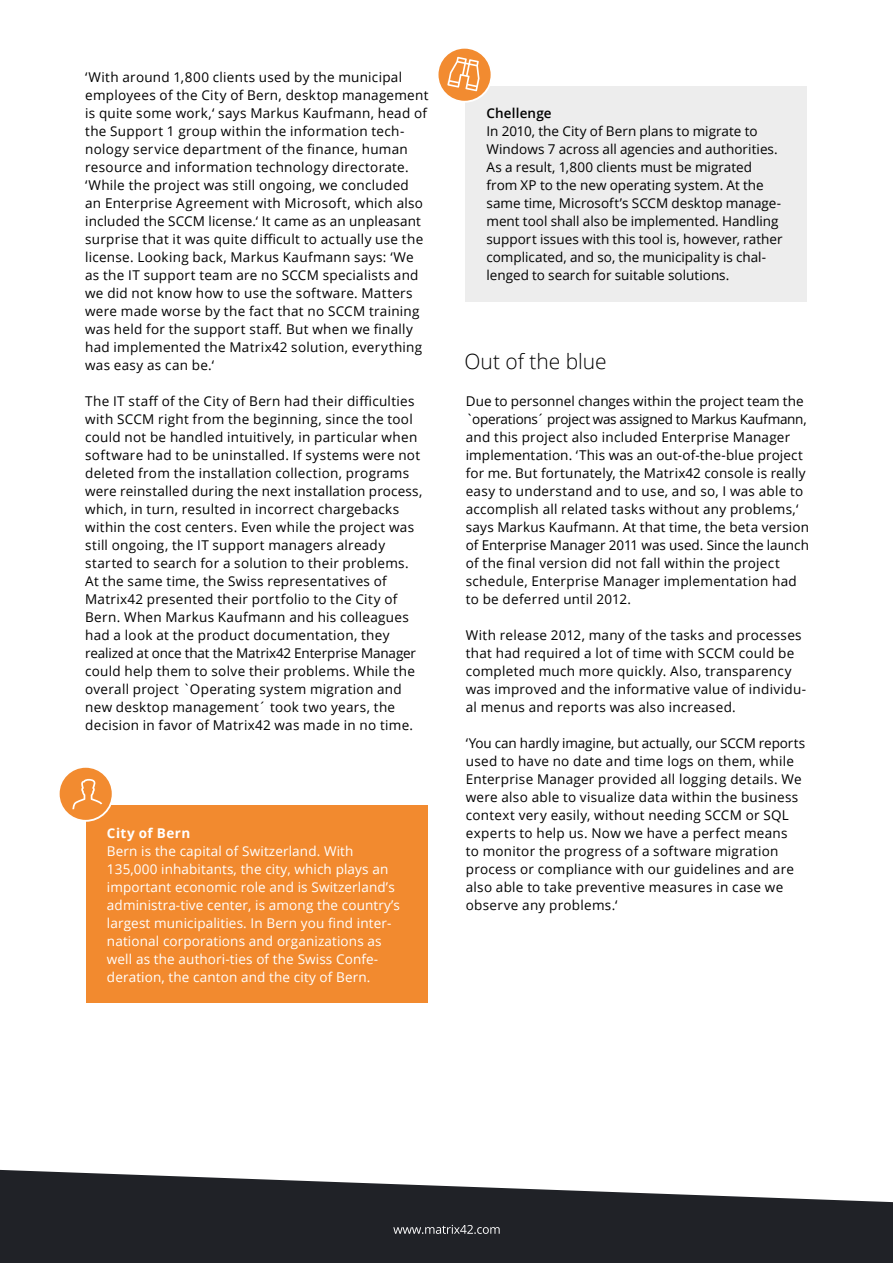
<style>
.page{position:relative;width:893px;height:1263px;background:#fff}
.page>*{position:absolute;margin:0;border:0;box-sizing:border-box;transform-origin:0 0}
.t1{font:300 21px "Open Sans";letter-spacing:-.005em;color:#000}
.t2{font:13.5px/18px "Open Sans";letter-spacing:.02em;color:#000}
.t3{font:13.5px/18px "Open Sans";color:#000}
.t4{font:13.5px/18px "Open Sans";letter-spacing:.01em;color:#fff}
.t5{font:700 13.5px "Open Sans";letter-spacing:.03em;color:#fff}
.t6{font:600 13.5px "Open Sans";letter-spacing:.01em;color:#000}
</style>
<div class="page">
<div style="left:86px;top:805px;width:341px;height:198px;background:#f28a2f"></div>
<div style="left:59px;top:767px;width:54px;height:54px;background:#f28b30;border-radius:50%"></div>
<div style="left:58px;top:766px;width:56px;height:56px;border:2px solid #fff;border-radius:50%"></div>
<svg style="left:72px;top:779px;width:30px;height:30px"></svg>
<div style="left:465px;top:86px;width:342px;height:215px;background:#ededed"></div>
<div style="left:438px;top:48px;width:54px;height:54px;background:#f28b30;border-radius:50%"></div>
<div style="left:437px;top:47px;width:55px;height:56px;border:2px solid #fff;border-radius:50%"></div>
<svg style="left:447px;top:57px;width:32px;height:34px"></svg>
<svg style="left:0;top:1170px;width:893px;height:93px;fill:#202227"></svg>
<svg style="left:393px;top:1225px;width:107px;height:9px"></svg>
<p class="t2" style="left:85px;top:67px;width:345px">‘With around 1,800 clients used by the municipal employees of the City of Bern, desktop management is quite some work,‘ says Markus Kaufmann, head of the Support 1 group within the information tech&shy;nology service department of the finance, human resource and information technology directorate. ‘While the project was still ongoing, we concluded<br>an Enterprise Agreement with Microsoft, which also included the SCCM license.‘ It came as an unpleasant surprise that it was quite difficult to actually use the license. Looking back, Markus Kaufmann says: ‘We as the IT support team are no SCCM specialists and we did not know how to use the software. Matters were made worse by the fact that no SCCM training was held for the support staff. But when we finally had implemented the Matrix42 solution, everything was easy as can be.‘</p>
<p class="t2" style="left:85px;top:391px;width:339px">The IT staff of the City of Bern had their difficulties with SCCM right from the beginning, since the tool could not be handled intuitively, in particular when software had to be uninstalled. If systems were not deleted from the installation collection, programs were reinstalled during the next installation process, which, in turn, resulted in incorrect chargebacks within the cost centers. Even while the project was still ongoing, the IT support managers already started to search for a solution to their problems.<br>At the same time, the Swiss representatives of Matrix42 presented their portfolio to the City of Bern. When Markus Kaufmann and his colleagues had a look at the product documentation, they realized at once that the Matrix42 Enterprise Manager could help them to solve their problems. While the overall project `Operating system migration and new desktop management´ took two years, the decision in favor of Matrix42 was made in no time.</p>
<p class="t5" style="left:107px;top:823px;width:85px">City of Bern</p>
<p class="t4" style="left:107px;top:842px;width:294px">Bern is the capital of Switzerland. With 135,000 inhabitants, the city, which plays an important economic role and is Switzerland’s administra-tive center, is among the country’s largest municipalities. In Bern you find inter&shy;national corporations and organizations as well as the authori-ties of the Swiss Confe&shy;deration, the canton and the city of Bern.</p>
<p class="t6" style="left:486px;top:104px;width:67px">Chellenge</p>
<p class="t3" style="left:486px;top:122px;width:298px">In 2010, the City of Bern plans to migrate to Windows 7 across all agencies and authorities.<br>As a result, 1,800 clients must be migrated from XP to the new operating system. At the same time, Microsoft’s SCCM desktop manage&shy;ment tool shall also be implemented. Handling support issues with this tool is, however, rather complicated, and so, the municipality is chal&shy;lenged to search for suitable solutions.</p>
<h1 class="t1" style="left:465px;top:347px;width:144px">Out of the blue</h1>
<p class="t2" style="left:466px;top:392px;width:345px">Due to personnel changes within the project team the `operations´ project was assigned to Markus Kaufmann, and this project also included Enterprise Manager implementation. ‘This was an out-of-the-blue project for me. But fortunately, the Matrix42 console is really easy to understand and to use, and so, I was able to accomplish all related tasks without any problems,‘ says Markus Kaufmann. At that time, the beta version of Enterprise Manager 2011 was used. Since the launch of the final version did not fall within the project schedule, Enterprise Manager implementation had to be deferred until 2012.</p>
<p class="t2" style="left:466px;top:625px;width:342px">With release 2012, many of the tasks and processes that had required a lot of time with SCCM could be completed much more quickly. Also, transparency was improved and the informative value of individu&shy;al menus and reports was also increased.</p>
<p class="t2" style="left:466px;top:733px;width:341px">‘You can hardly imagine, but actually, our SCCM reports used to have no date and time logs on them, while Enterprise Manager provided all logging details. We were also able to visualize data within the business context very easily, without needing SCCM or SQL experts to help us. Now we have a perfect means<br>to monitor the progress of a software migration process or compliance with our guidelines and are also able to take preventive measures in case we observe any problems.‘</p>
</div>
